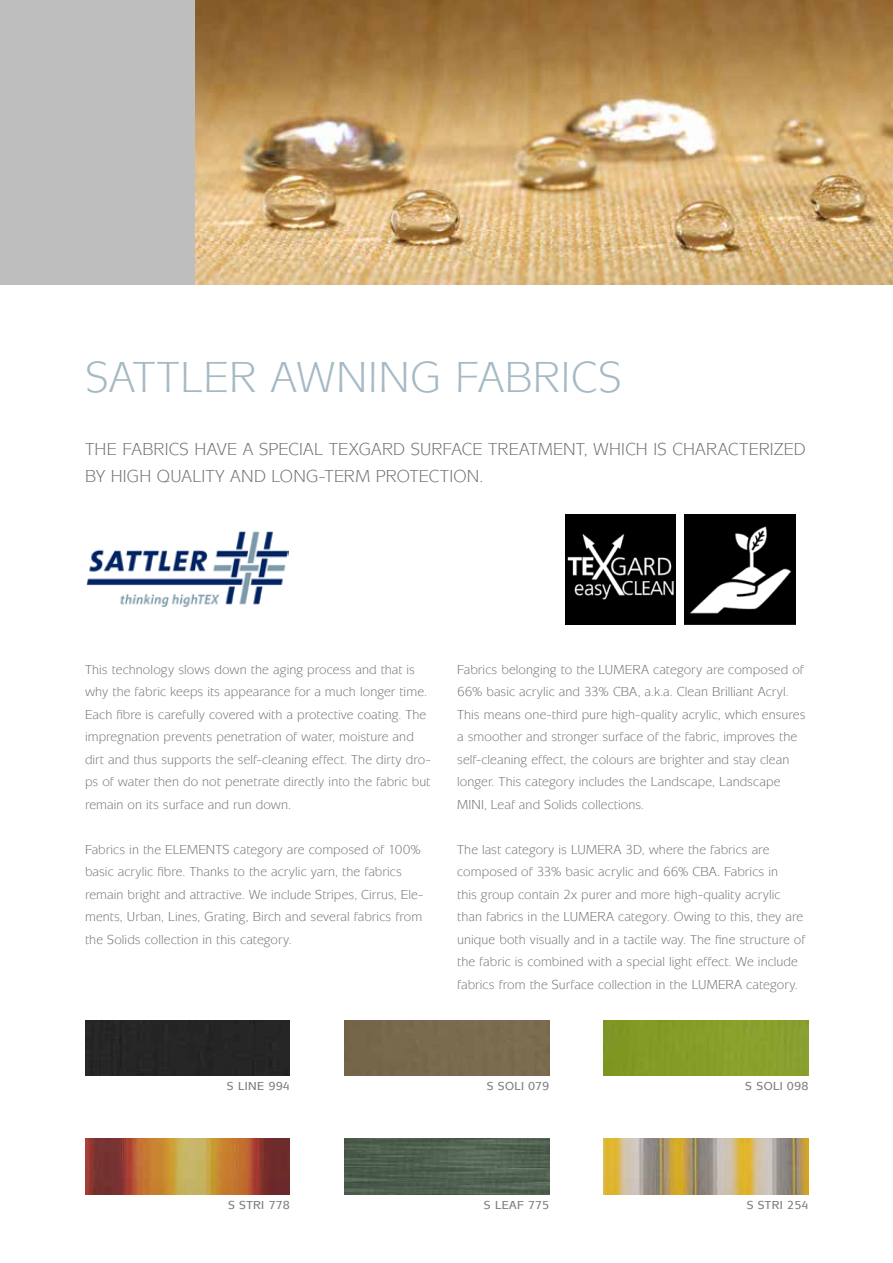
<style>
.page{position:relative;width:893px;height:1263px;background:#fff}
.page>*{position:absolute;margin:0;border:0;box-sizing:border-box;transform-origin:0 0}
.t1{font:45px "Mixage Itc TOT";letter-spacing:.015em;color:#a5b9c4}
.t2{font:18px/27px "Mixage Itc TOT";letter-spacing:.01em;color:#706f6f}
.t3{font:13.5px/22.5px "Mixage Itc TOT";letter-spacing:.005em;color:#706f6f}
.t4{font:500 12px "Mixage Itc TOT";letter-spacing:.035em;color:#7c7b7b}
</style>
<div class="page">
<div style="left:0;top:0;width:893px;height:284px;background:#bebebe"></div>
<img style="left:196px;top:0;width:697px;height:284px">
<img style="left:85px;top:1139px;width:205px;height:55px">
<div style="left:85px;top:1020px;width:205px;height:55px;background:#262626"></div>
<img style="left:344px;top:1139px;width:205px;height:55px">
<div style="left:344px;top:1020px;width:205px;height:55px;background:#7a6b4e"></div>
<img style="left:604px;top:1139px;width:205px;height:55px">
<img style="left:604px;top:1020px;width:205px;height:55px">
<img style="left:565px;top:514px;width:111px;height:110px">
<img style="left:685px;top:514px;width:110px;height:110px">
<img style="left:86px;top:532px;width:203px;height:74px">
<h1 class="t1" style="left:85px;top:352px;width:538px">SATTLER AWNING FABRICS</h1>
<h2 class="t2" style="left:85px;top:436px;width:722px">THE FABRICS HAVE A SPECIAL TEXGARD SURFACE TREATMENT, WHICH IS CHARACTERIZED<br>BY HIGH QUALITY AND LONG-TERM PROTECTION.</h2>
<p class="t3" style="left:85px;top:658px;width:347px">This technology slows down the aging process and that is why the fabric keeps its appearance for a much longer time.<br>Each fibre is carefully covered with a protective coating. The impregnation prevents penetration of water, moisture and dirt and thus supports the self-cleaning effect. The dirty dro&shy;ps of water then do not penetrate directly into the fabric but remain on its surface and run down.</p>
<p class="t3" style="left:85px;top:838px;width:340px">Fabrics in the ELEMENTS category are composed of 100% basic acrylic fibre. Thanks to the acrylic yarn, the fabrics remain bright and attractive. We include Stripes, Cirrus, Ele&shy;ments, Urban, Lines, Grating, Birch and several fabrics from the Solids collection in this category.</p>
<p class="t3" style="left:457px;top:658px;width:350px">Fabrics belonging to the LUMERA category are composed of 66% basic acrylic and 33% CBA, a.k.a. Clean Brilliant Acryl.<br>This means one-third pure high-quality acrylic, which ensures a smoother and stronger surface of the fabric, improves the self-cleaning effect, the colours are brighter and stay clean longer. This category includes the Landscape, Landscape MINI, Leaf and Solids collections.</p>
<p class="t3" style="left:457px;top:838px;width:350px">The last category is LUMERA 3D, where the fabrics are composed of 33% basic acrylic and 66% CBA. Fabrics in<br>this group contain 2x purer and more high-quality acrylic than fabrics in the LUMERA category. Owing to this, they are unique both visually and in a tactile way. The fine structure of the fabric is combined with a special light effect. We include fabrics from the Surface collection in the LUMERA category.</p>
<p class="t4" style="left:227px;top:1079px;width:64px">S LINE 994</p>
<p class="t4" style="left:487px;top:1079px;width:64px">S SOLI 079</p>
<p class="t4" style="left:745px;top:1079px;width:65px">S SOLI 098</p>
<p class="t4" style="left:228px;top:1198px;width:63px">S STRI 778</p>
<p class="t4" style="left:484px;top:1198px;width:67px">S LEAF 775</p>
<p class="t4" style="left:747px;top:1198px;width:63px">S STRI 254</p>
</div>
